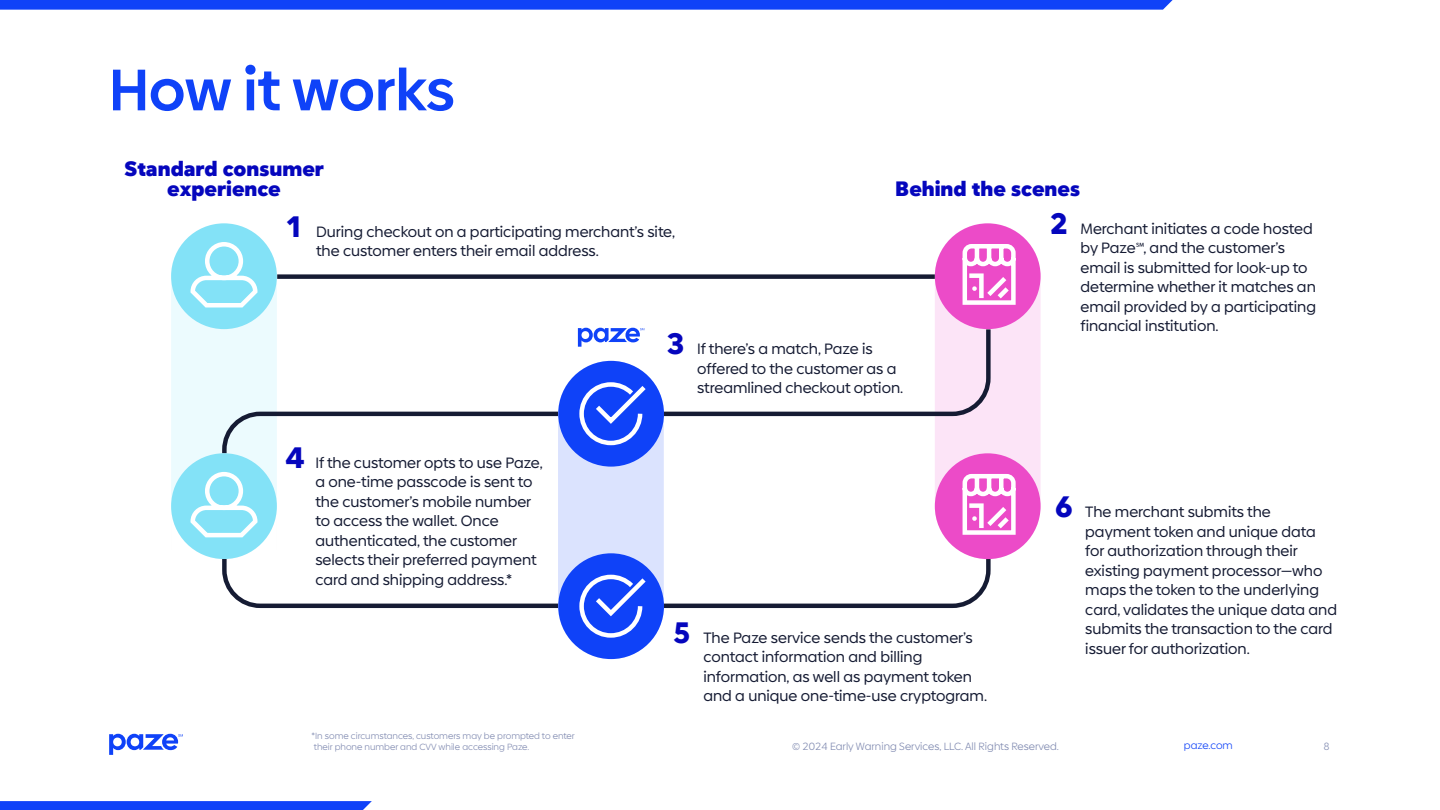
<style>
.page{position:relative;width:1440px;height:810px;background:#fff}
.page>*{position:absolute;margin:0;border:0;box-sizing:border-box;transform-origin:0 0}
.section_header{font:600 58.5px "Paze Sans";letter-spacing:-.005em;color:#0f42f8}
.Table_head_2{font:800 20.25px/19.6px "Zelle Sans";color:#0506bd;text-align:center}
.infographic_body{font:15px/19.5px "Paze Sans";color:#151b33}
.t1{font:300 10.5px "Paze Sans";color:#818bb1}
.t2{font:300 10.5px "Paze Sans";color:#0f42f8}
.footnote{font:300 9px/10.5px "Paze Sans";color:#818bb1}
.s1{font-family:"Zelle Sans";font-weight:700;font-size:28.72px;color:#0506bd}
</style>
<div class="page">
<svg style="left:109px;top:734px;width:74px;height:21px"></svg>
<svg style="left:0;top:0;width:1173px;height:10px;background:#1849f8"></svg>
<svg style="left:0;top:801px;width:372px;height:9px;background:#1446f8"></svg>
<svg style="left:222px;top:273px;width:769px;height:336px"></svg>
<svg style="left:578px;top:328px;width:66px;height:19px"></svg>
<svg style="left:171px;top:223px;width:106px;height:336px;background:#bfeef9"></svg>
<svg style="left:558px;top:361px;width:106px;height:298px;background:#7b97fb"></svg>
<svg style="left:935px;top:223px;width:106px;height:336px;background:#f2a7e2"></svg>
<p class="section_header" style="left:109px;top:53px;width:347px">How it works</p>
<p class="Table_head_2" style="left:124px;top:159px;width:201px">Standard consumer experience</p>
<p class="Table_head_2" style="left:895px;top:178px;width:187px">Behind the scenes</p>
<p class="infographic_body" style="left:1081px;top:219px;width:237px;text-indent:-30px"><span class="s1">2</span> Merchant initiates a code hosted by Paze◊, and the customer’s email is submitted for look-up to determine whether it matches an email provided by a participating financial institution.</p>
<p class="infographic_body" style="left:697px;top:339px;width:208px;text-indent:-30px"><span class="s1">3</span> If there’s a match, Paze is offered to the customer as a streamlined checkout option.</p>
<p class="infographic_body" style="left:316px;top:222px;width:360px;text-indent:-30px"><span class="s1">1</span> During checkout on a participating merchant’s site, the customer enters their email address.</p>
<p class="infographic_body" style="left:315px;top:453px;width:229px;text-indent:-30px"><span class="s1">4</span> If the customer opts to use Paze, a one-time passcode is sent to the customer’s mobile number to access the wallet. Once authenticated, the customer selects their preferred payment card and shipping address.*</p>
<p class="footnote" style="left:311px;top:731px;width:265px">*In some circumstances, customers may be prompted to enter their phone number and CVV while accessing Paze.</p>
<p class="infographic_body" style="left:703px;top:628px;width:285px;text-indent:-30px"><span class="s1">5</span> The Paze service sends the customer’s contact information and billing information, as well as payment token and a unique one-time-use cryptogram.</p>
<p class="infographic_body" style="left:1085px;top:502px;width:253px;text-indent:-30px"><span class="s1">6</span> The merchant submits the payment token and unique data for authorization through their existing payment processor—who maps the token to the underlying card, validates the unique data and submits the transaction to the card issuer for authorization.</p>
<p class="t1" style="left:792px;top:740px;width:269px">© 2024 Early Warning Services, LLC. All Rights Reserved.</p>
<p class="t2" style="left:1184px;top:740px;width:50px">paze.com</p>
<p class="t1" style="left:1324px;top:740px;width:8px">8</p>
</div>
